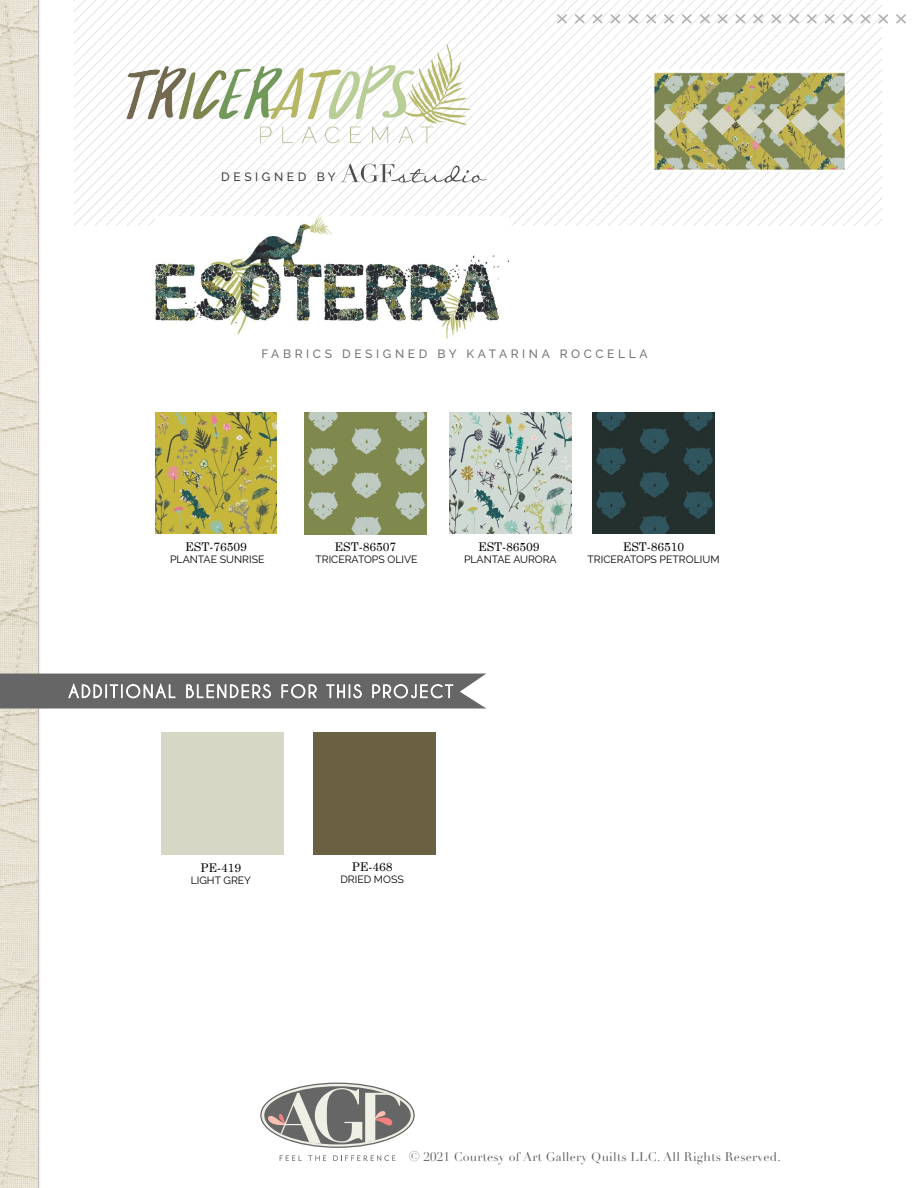
<style>
.page{position:relative;width:918px;height:1188px;background:#fff}
.page>*{position:absolute;margin:0;border:0;box-sizing:border-box;transform-origin:0 0}
.t1{font:12.3px "Didot";letter-spacing:.02em;color:#636466}
.t2{font:12px "Century Schoolbook";color:#000}
.t3{font:500 12px "Raleway";letter-spacing:.3em;color:#747575}
.t4{font:500 12px "Raleway";letter-spacing:.3em;color:#414042}
.t5{font:10.5px "Raleway";color:#000}
.s1{font-size:13.5px}
</style>
<div class="page">
<img style="left:0;top:0;width:62px;height:1188px">
<svg style="left:280px;top:1155px;width:22px;height:6px"></svg>
<svg style="left:308px;top:1155px;width:18px;height:6px"></svg>
<svg style="left:333px;top:1155px;width:62px;height:6px"></svg>
<svg style="left:260px;top:1083px;width:155px;height:65px"></svg>
<img style="left:156px;top:226px;width:353px;height:112px">
<svg style="left:74px;top:0;width:832px;height:226px"></svg>
<img style="left:651px;top:69px;width:194px;height:103px">
<img style="left:155px;top:412px;width:122px;height:122px">
<img style="left:305px;top:412px;width:122px;height:122px">
<img style="left:450px;top:412px;width:122px;height:122px">
<img style="left:592px;top:412px;width:122px;height:122px">
<svg style="left:0;top:674px;width:486px;height:35px;background:#797a79"></svg>
<div style="left:313px;top:732px;width:122px;height:122px;background:#696141"></div>
<img style="left:109px;top:28px;width:361px;height:127px">
<p class="t4" style="left:221px;top:170px;width:116px">DESIGNED BY</p>
<p class="t3" style="left:261px;top:347px;width:388px">FABRICS DESIGNED BY KATARINA ROCCELLA</p>
<p class="t2" style="left:185px;top:537px;width:63px">EST-76509</p>
<p class="t5" style="left:170px;top:553px;width:96px">PLANTAE SUNRISE</p>
<p class="t2" style="left:335px;top:537px;width:63px">EST-86507</p>
<p class="t5" style="left:315px;top:553px;width:104px">TRICERATOPS OLIVE</p>
<p class="t2" style="left:478px;top:536px;width:63px">EST-86509</p>
<p class="t5" style="left:464px;top:553px;width:94px">PLANTAE AURORA</p>
<p class="t2" style="left:623px;top:536px;width:63px">EST-86510</p>
<p class="t5" style="left:588px;top:553px;width:134px">TRICERATOPS PETROLIUM</p>
<p class="t2" style="left:200px;top:857px;width:42px">PE-419</p>
<p class="t5" style="left:191px;top:874px;width:62px">LIGHT GREY</p>
<p class="t2" style="left:352px;top:857px;width:42px">PE-468</p>
<p class="t5" style="left:340px;top:873px;width:65px">DRIED MOSS</p>
<p class="t1" style="left:409px;top:1150px;width:374px"><span class="s1">©</span> 2021 Courtesy of Art Gallery Quilts LLC. All Rights Reserved.</p>
</div>
